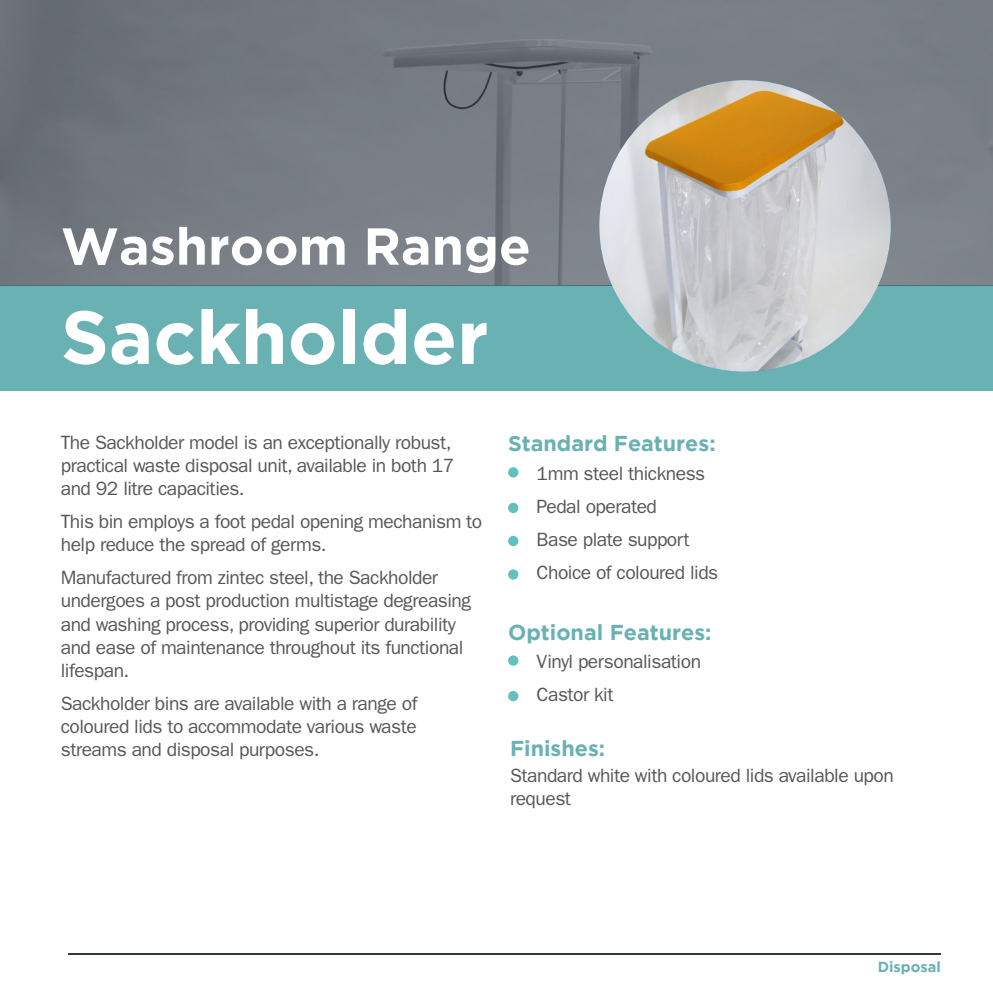
<style>
.page{position:relative;width:993px;height:993px;background:#fff}
.page>*{position:absolute;margin:0;border:0;box-sizing:border-box;transform-origin:0 0}
.t1{font:700 75.08px "Gotham";color:#fff}
.t2{font:700 51.8px "Gotham";color:#fff}
.t3{font:700 21.53px "Gotham";color:#69b1b3}
.t4{font:19.25px/23.1px "ITC Franklin Gothic Std";letter-spacing:-.025em;color:#575756}
.t5{font:700 14.7px "Gotham";color:#69b1b3}
</style>
<div class="page">
<div style="left:0;top:285px;width:992px;height:106px;background:#69b1b3"></div>
<div style="left:0;top:0;width:992px;height:285px;background:linear-gradient(to right,#6f757c,#7e838a)"></div>
<div style="left:508px;top:467px;width:10px;height:10px;background:#64bfbf;border-radius:50%"></div>
<div style="left:508px;top:655px;width:10px;height:10px;background:#64bfbf;border-radius:50%"></div>
<div style="left:508px;top:535px;width:10px;height:11px;background:#64bfbf;border-radius:50%"></div>
<div style="left:508px;top:502px;width:10px;height:11px;background:#64bfbf;border-radius:50%"></div>
<div style="left:508px;top:690px;width:10px;height:11px;background:#64bfbf;border-radius:50%"></div>
<div style="left:508px;top:569px;width:10px;height:10px;background:#64bfbf;border-radius:50%"></div>
<hr style="left:68px;top:952px;width:872px;height:2px;background:#2d3745">
<img style="left:599px;top:80px;width:291px;height:291px;border-radius:146px">
<h2 class="t2" style="left:61px;top:216px;width:471px">Washroom Range</h2>
<h1 class="t1" style="left:61px;top:294px;width:429px">Sackholder</h1>
<p class="t4" style="left:61px;top:431px;width:395px">The Sackholder model is an exceptionally robust, practical waste disposal unit, available in both 17 and 92 litre capacities.</p>
<p class="t4" style="left:61px;top:510px;width:423px">This bin employs a foot pedal opening mechanism to help reduce the spread of germs.</p>
<p class="t4" style="left:61px;top:566px;width:412px">Manufactured from zintec steel, the Sackholder undergoes a post production multistage degreasing and washing process, providing superior durability and ease of maintenance throughout its functional lifespan.</p>
<p class="t4" style="left:61px;top:691px;width:358px;text-align:justify">Sackholder bins are available with a range of coloured lids to accommodate various waste streams and disposal purposes.</p>
<p class="t3" style="left:508px;top:431px;width:209px">Standard Features:</p>
<p class="t4" style="left:536px;top:457px;width:183px;line-height:33.1px">1mm steel thickness<br>Pedal operated<br>Base plate support<br>Choice of coloured lids</p>
<p class="t3" style="left:508px;top:619px;width:205px">Optional Features:</p>
<p class="t4" style="left:536px;top:645px;width:166px;line-height:33.1px">Vinyl personalisation<br>Castor kit</p>
<p class="t3" style="left:510px;top:735px;width:97px">Finishes:</p>
<p class="t4" style="left:510px;top:764px;width:385px">Standard white with coloured lids available upon request</p>
<p class="t5" style="left:877px;top:957px;width:65px">Disposal</p>
</div>
